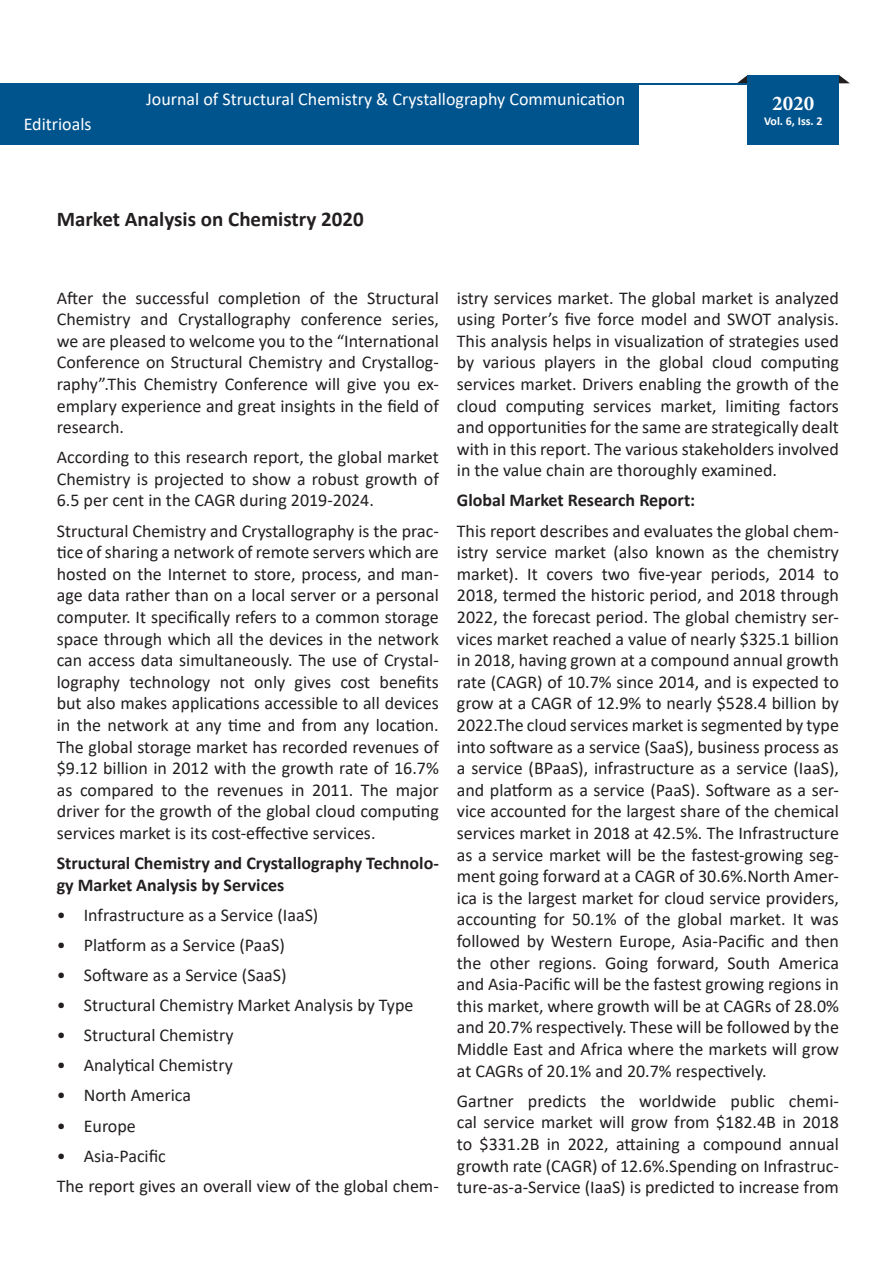
<style>
.page{position:relative;width:893px;height:1263px;background:#fff}
.page>*{position:absolute;margin:0;border:0;box-sizing:border-box;transform-origin:0 0}
.t1{font:700 21px "Calibri";color:#231f20}
.t2{font:700 21px "Minion Pro";color:#fff}
.t3{font:18px/21.6px "Calibri";color:#231f20;text-align:justify}
.t4{font:700 18px/21.6px "Calibri";color:#231f20}
.t5{font:18px "Calibri";color:#fff}
.t6{font:700 12px "Calibri";color:#fff}
</style>
<div class="page">
<svg style="left:839px;top:75px;width:11px;height:8px"></svg>
<svg style="left:737px;top:75px;width:11px;height:8px"></svg>
<div style="left:1px;top:83px;width:838px;height:62px;background:#00548e"></div>
<div style="left:639px;top:85px;width:203px;height:60px;background:#fff"></div>
<div style="left:748px;top:75px;width:91px;height:70px;background:#00548e"></div>
<p class="t5" style="left:24px;top:112px;width:69px">Editrioals</p>
<p class="t5" style="left:146px;top:86px;width:481px">Journal of Structural Chemistry &amp; Crystallography Communication</p>
<p class="t1" style="left:57px;top:204px;width:308px">Market Analysis on Chemistry 2020</p>
<p class="t2" style="left:772px;top:89px;width:43px">2020</p>
<p class="t6" style="left:764px;top:112px;width:60px">Vol. 6, Iss. 2</p>
<p class="t3" style="left:57px;top:286px;width:384px">After the successful completion of the Structural Chemistry and Crystallography conference series, we are pleased to welcome you to the “International Conference on Structural Chemistry and Crystallog&shy;raphy”.This Chemistry Conference will give you ex&shy;emplary experience and great insights in the field of research.</p>
<p class="t3" style="left:57px;top:446px;width:384px">According to this research report, the global market Chemistry is projected to show a robust growth of 6.5 per cent in the CAGR during 2019-2024.</p>
<p class="t3" style="left:57px;top:519px;width:384px">Structural Chemistry and Crystallography is the prac&shy;tice of sharing a network of remote servers which are hosted on the Internet to store, process, and man&shy;age data rather than on a local server or a personal computer. It specifically refers to a common storage space through which all the devices in the network can access data simultaneously. The use of Crystal&shy;lography technology not only gives cost benefits but also makes applications accessible to all devices in the network at any time and from any location.<br>The global storage market has recorded revenues of $9.12 billion in 2012 with the growth rate of 16.7% as compared to the revenues in 2011. The major driver for the growth of the global cloud computing services market is its cost-effective services.</p>
<p class="t4" style="left:57px;top:852px;width:384px">Structural Chemistry and Crystallography Technolo&shy;gy Market Analysis by Services</p>
<p class="t3" style="left:57px;top:903px;width:263px">• Infrastructure as a Service (IaaS)</p>
<p class="t3" style="left:57px;top:934px;width:230px">• Platform as a Service (PaaS)</p>
<p class="t3" style="left:57px;top:964px;width:231px">• Software as a Service (SaaS)</p>
<p class="t3" style="left:57px;top:994px;width:358px">• Structural Chemistry Market Analysis by Type</p>
<p class="t3" style="left:57px;top:1024px;width:178px">• Structural Chemistry</p>
<p class="t3" style="left:57px;top:1054px;width:178px">• Analytical Chemistry</p>
<p class="t3" style="left:57px;top:1084px;width:136px">• North America</p>
<p class="t3" style="left:57px;top:1114px;width:81px">• Europe</p>
<p class="t3" style="left:57px;top:1144px;width:111px">• Asia-Pacific</p>
<p class="t3" style="left:57px;top:1174px;width:384px">The report gives an overall view of the global chem-</p>
<p class="t3" style="left:457px;top:286px;width:384px">istry services market. The global market is analyzed using Porter’s five force model and SWOT analysis.<br>This analysis helps in visualization of strategies used by various players in the global cloud computing services market. Drivers enabling the growth of the cloud computing services market, limiting factors and opportunities for the same are strategically dealt with in this report. The various stakeholders involved in the value chain are thoroughly examined.</p>
<p class="t4" style="left:457px;top:489px;width:240px">Global Market Research Report:</p>
<p class="t3" style="left:457px;top:519px;width:384px">This report describes and evaluates the global chem&shy;istry service market (also known as the chemistry market). It covers two five-year periods, 2014 to 2018, termed the historic period, and 2018 through 2022, the forecast period. The global chemistry ser&shy;vices market reached a value of nearly $325.1 billion in 2018, having grown at a compound annual growth rate (CAGR) of 10.7% since 2014, and is expected to grow at a CAGR of 12.9% to nearly $528.4 billion by 2022.The cloud services market is segmented by type into software as a service (SaaS), business process as a service (BPaaS), infrastructure as a service (IaaS), and platform as a service (PaaS). Software as a ser&shy;vice accounted for the largest share of the chemical services market in 2018 at 42.5%. The Infrastructure as a service market will be the fastest-growing seg&shy;ment going forward at a CAGR of 30.6%.North Amer&shy;ica is the largest market for cloud service providers, accounting for 50.1% of the global market. It was followed by Western Europe, Asia-Pacific and then the other regions. Going forward, South America and Asia-Pacific will be the fastest growing regions in this market, where growth will be at CAGRs of 28.0% and 20.7% respectively. These will be followed by the Middle East and Africa where the markets will grow at CAGRs of 20.1% and 20.7% respectively.</p>
<p class="t3" style="left:457px;top:1089px;width:384px">Gartner predicts the worldwide public chemi&shy;cal service market will grow from $182.4B in 2018 to $331.2B in 2022, attaining a compound annual growth rate (CAGR) of 12.6%.Spending on Infrastruc&shy;ture-as-a-Service (IaaS) is predicted to increase from</p>
</div>
